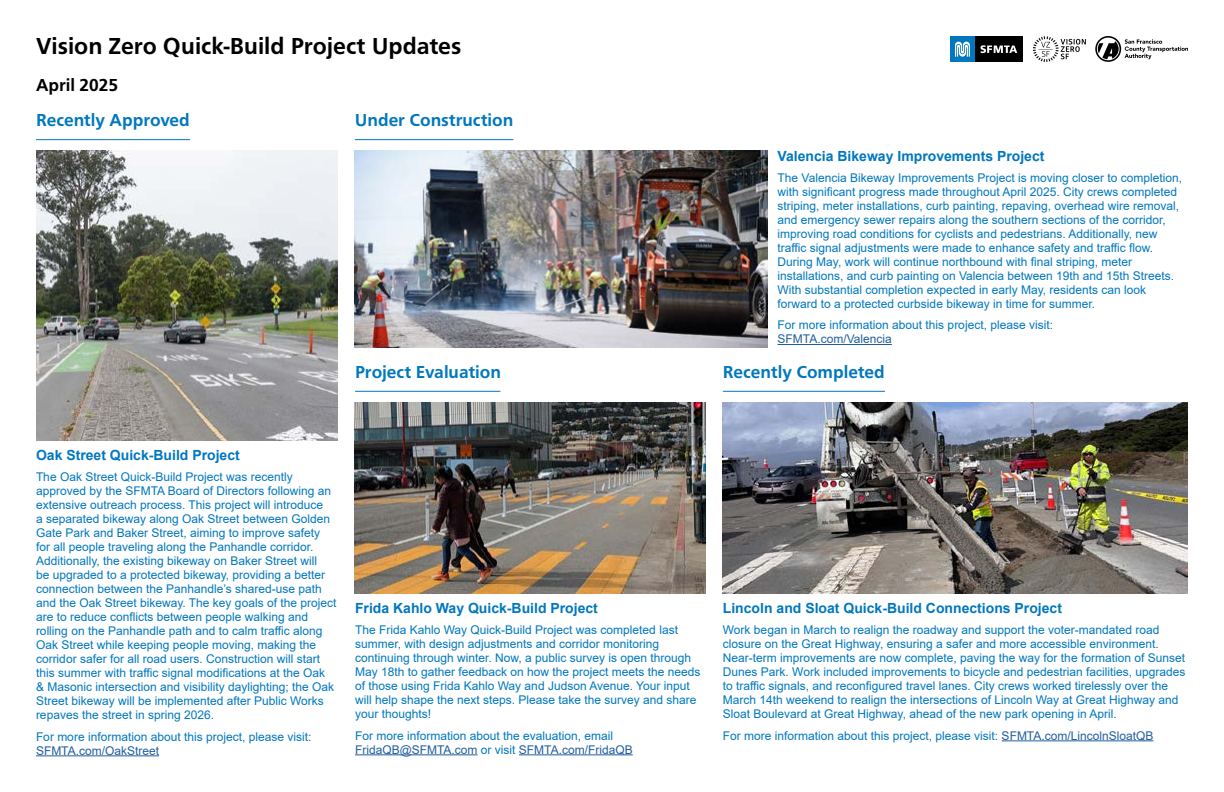
<style>
.page{position:relative;width:1224px;height:792px;background:#fff}
.page>*{position:absolute;margin:0;border:0;box-sizing:border-box;transform-origin:0 0}
.t1{font:700 24px "Graphein Pro";color:#000}
.t2{font:700 18px "Graphein Pro";color:#0077be}
.t3{font:700 18px "Graphein Pro";color:#000}
.t4{font:700 14px "Arial";color:#0077be}
.t5{font:12px/14px "Arial";color:#0077be}
.t6{font:12px "Arial";color:#215e9e}
.s1{color:#215e9e}
</style>
<div class="page">
<svg style="left:1033px;top:36px;width:53px;height:26px"></svg>
<div style="left:950px;top:36px;width:73px;height:26px;background:#0077be"></div>
<svg style="left:955px;top:42px;width:15px;height:15px"></svg>
<div style="left:975px;top:36px;width:48px;height:26px;background:#000"></div>
<svg style="left:980px;top:45px;width:37px;height:8px"></svg>
<svg style="left:1095px;top:36px;width:93px;height:26px"></svg>
<hr style="left:36px;top:139px;width:154px;height:1px;background:#0077be">
<hr style="left:36px;top:755px;width:123px;height:1px;background:#215e9e">
<img style="left:36px;top:151px;width:302px;height:289px">
<hr style="left:355px;top:139px;width:158px;height:1px;background:#0077be">
<hr style="left:778px;top:344px;width:114px;height:1px;background:#215e9e">
<img style="left:355px;top:151px;width:413px;height:196px">
<hr style="left:1002px;top:740px;width:151px;height:1px;background:#215e9e">
<hr style="left:723px;top:391px;width:162px;height:1px;background:#0077be">
<img style="left:723px;top:402px;width:465px;height:191px">
<img style="left:355px;top:402px;width:351px;height:191px">
<hr style="left:355px;top:391px;width:145px;height:1px;background:#0077be">
<hr style="left:355px;top:754px;width:123px;height:1px;background:#215e9e">
<hr style="left:519px;top:754px;width:114px;height:1px;background:#215e9e">
<h1 class="t1" style="left:36px;top:32px;width:427px">Vision Zero Quick-Build Project Updates</h1>
<h2 class="t3" style="left:36px;top:75px;width:84px">April 2025</h2>
<h2 class="t2" style="left:36px;top:110px;width:155px">Recently Approved</h2>
<h2 class="t2" style="left:355px;top:110px;width:160px">Under Construction</h2>
<p class="t4" style="left:778px;top:146px;width:268px">Valencia Bikeway Improvements Project</p>
<p class="t5" style="left:778px;top:171px;width:406px">The Valencia Bikeway Improvements Project is moving closer to completion, with significant progress made throughout April 2025. City crews completed striping, meter installations, curb painting, repaving, overhead wire removal, and emergency sewer repairs along the southern sections of the corridor, improving road conditions for cyclists and pedestrians. Additionally, new traffic signal adjustments were made to enhance safety and traffic flow.<br>During May, work will continue northbound with final striping, meter installations, and curb painting on Valencia between 19th and 15th Streets.<br>With substantial completion expected in early May, residents can look forward to a protected curbside bikeway in time for summer.</p>
<p class="t5" style="left:778px;top:318px;width:277px">For more information about this project, please visit:</p>
<p class="t6" style="left:778px;top:331px;width:116px">SFMTA.com/Valencia</p>
<h2 class="t2" style="left:355px;top:361px;width:148px">Project Evaluation</h2>
<h2 class="t2" style="left:723px;top:361px;width:163px">Recently Completed</h2>
<p class="t4" style="left:36px;top:445px;width:205px">Oak Street Quick-Build Project</p>
<p class="t5" style="left:36px;top:470px;width:302px">The Oak Street Quick-Build Project was recently approved by the SFMTA Board of Directors following an extensive outreach process. This project will introduce<br>a separated bikeway along Oak Street between Golden Gate Park and Baker Street, aiming to improve safety for all people traveling along the Panhandle corridor.<br>Additionally, the existing bikeway on Baker Street will<br>be upgraded to a protected bikeway, providing a better connection between the Panhandle’s shared-use path and the Oak Street bikeway. The key goals of the project are to reduce conflicts between people walking and rolling on the Panhandle path and to calm traffic along Oak Street while keeping people moving, making the corridor safer for all road users. Construction will start this summer with traffic signal modifications at the Oak<br>&amp; Masonic intersection and visibility daylighting; the Oak Street bikeway will be implemented after Public Works repaves the street in spring 2026.</p>
<p class="t5" style="left:36px;top:729px;width:277px">For more information about this project, please visit:</p>
<p class="t6" style="left:36px;top:742px;width:125px">SFMTA.com/OakStreet</p>
<p class="t4" style="left:355px;top:598px;width:244px">Frida Kahlo Way Quick-Build Project</p>
<p class="t5" style="left:355px;top:623px;width:347px">The Frida Kahlo Way Quick-Build Project was completed last summer, with design adjustments and corridor monitoring continuing through winter. Now, a public survey is open through May 18th to gather feedback on how the project meets the needs of those using Frida Kahlo Way and Judson Avenue. Your input will help shape the next steps. Please take the survey and share your thoughts!</p>
<p class="t5" style="left:355px;top:728px;width:279px">For more information about the evaluation, email<br><span class="s1">FridaQB@SFMTA.com</span> or visit <span class="s1">SFMTA.com/FridaQB</span></p>
<p class="t4" style="left:723px;top:598px;width:341px">Lincoln and Sloat Quick-Build Connections Project</p>
<p class="t5" style="left:723px;top:623px;width:464px">Work began in March to realign the roadway and support the voter-mandated road closure on the Great Highway, ensuring a safer and more accessible environment.<br>Near-term improvements are now complete, paving the way for the formation of Sunset Dunes Park. Work included improvements to bicycle and pedestrian facilities, upgrades to traffic signals, and reconfigured travel lanes. City crews worked tirelessly over the March 14th weekend to realign the intersections of Lincoln Way at Great Highway and Sloat Boulevard at Great Highway, ahead of the new park opening in April.</p>
<p class="t5" style="left:723px;top:728px;width:432px">For more information about this project, please visit: <span class="s1">SFMTA.com/LincolnSloatQB</span></p>
</div>
